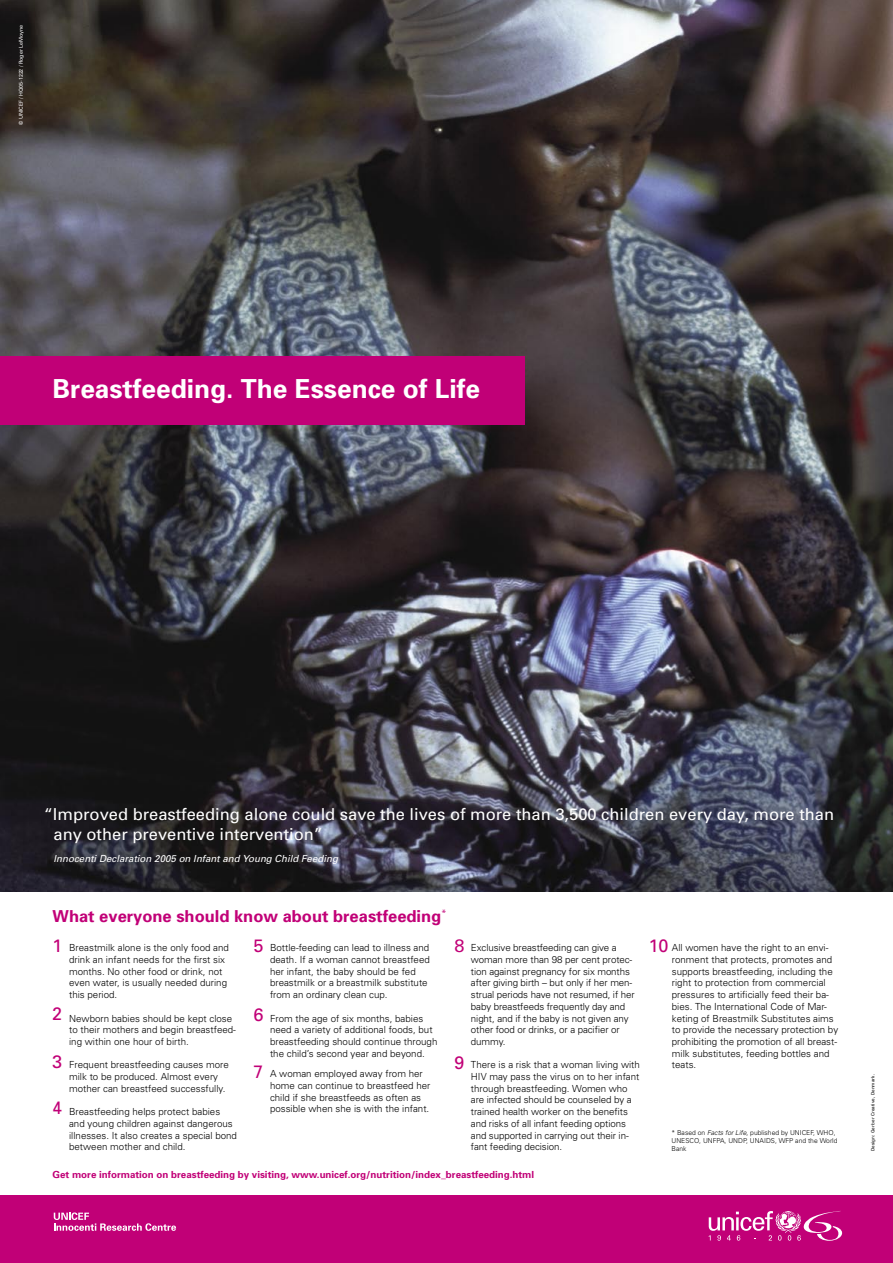
<style>
.page{position:relative;width:893px;height:1263px;background:#fff}
.page>*{position:absolute;margin:0;border:0;box-sizing:border-box;transform-origin:0 0}
.t1{font:700 26.25px "Univers";color:#fff}
.t2{font:18px "Univers";color:#c10077}
.t3{font:16.5px "Univers";color:#fff}
.t4{font:700 16.5px "Univers";color:#c10077}
.Pa6{font:300 9.75px/11.7px "Univers";color:#000}
.Pa6-2{font:700 9.75px "Univers";color:#c10077}
.t5{font:italic 9.75px "Univers";color:#fff}
.t6{font:300 6.75px/8.1px "Univers";color:#000}
.t7{font:5.25px "Univers";color:#fff}
.t8{font:4.5px "Univers";letter-spacing:.03em;color:#000}
.s1{font-style:italic}
</style>
<div class="page">
<img style="left:0;top:0;width:893px;height:892px">
<div style="left:0;top:356px;width:525px;height:69px;background:#c10077"></div>
<div style="left:0;top:1195px;width:893px;height:68px;background:#c10077"></div>
<svg style="left:54px;top:1212px;width:122px;height:19px"></svg>
<svg style="left:709px;top:1211px;width:133px;height:30px"></svg>
<p class="t7" style="left:18px;top:125px;width:102px;rotate:-90deg">© UNICEF / HQ05-1222 / Roger LeMoyne</p>
<p class="t1" style="left:53px;top:372px;width:429px">Breastfeeding. The Essence of Life</p>
<p class="t3" style="left:44px;top:804px;width:792px">“Improved breastfeeding alone could save the lives of more than 3,500 children every day, more than</p>
<p class="t3" style="left:54px;top:824px;width:271px">any other preventive intervention”</p>
<p class="t5" style="left:54px;top:853px;width:286px">Innocenti Declaration 2005 on Infant and Young Child Feeding</p>
<p class="t4" style="left:53px;top:905px;width:395px">What everyone should know about breastfeeding<sup>*</sup></p>
<p class="Pa6" style="left:69px;top:942px;width:161px">Breastmilk alone is the only food and drink an infant needs for the first six months. No other food or drink, not even water, is usually needed during this period.</p>
<p class="Pa6" style="left:69px;top:1012px;width:168px">Newborn babies should be kept close to their mothers and begin breastfeed&shy;ing within one hour of birth.</p>
<p class="Pa6" style="left:69px;top:1059px;width:161px">Frequent breastfeeding causes more milk to be produced. Almost every mother can breastfeed successfully.</p>
<p class="Pa6" style="left:69px;top:1105px;width:169px">Breastfeeding helps protect babies and young children against dangerous illnesses. It also creates a special bond between mother and child.</p>
<p class="t2" style="left:52px;top:934px;width:12px">1</p>
<p class="t2" style="left:254px;top:934px;width:12px">5</p>
<p class="Pa6" style="left:270px;top:942px;width:161px">Bottle-feeding can lead to illness and death. If a woman cannot breastfeed her infant, the baby should be fed breastmilk or a breastmilk substitute from an ordinary clean cup.</p>
<p class="Pa6" style="left:270px;top:1012px;width:169px">From the age of six months, babies need a variety of additional foods, but breastfeeding should continue through the child’s second year and beyond.</p>
<p class="Pa6" style="left:270px;top:1068px;width:162px">A woman employed away from her home can continue to breastfeed her child if she breastfeeds as often as possible when she is with the infant.</p>
<p class="t2" style="left:52px;top:1003px;width:12px">2</p>
<p class="t2" style="left:52px;top:1051px;width:12px">3</p>
<p class="t2" style="left:52px;top:1096px;width:12px">4</p>
<p class="t2" style="left:254px;top:1004px;width:12px">6</p>
<p class="t2" style="left:254px;top:1060px;width:12px">7</p>
<p class="t2" style="left:454px;top:934px;width:12px">8</p>
<p class="t2" style="left:648px;top:934px;width:22px">10</p>
<p class="Pa6" style="left:471px;top:942px;width:165px">Exclusive breastfeeding can give a woman more than 98 per cent protec&shy;tion against pregnancy for six months after giving birth – but only if her men&shy;strual periods have not resumed, if her baby breastfeeds frequently day and night, and if the baby is not given any other food or drinks, or a pacifier or dummy.</p>
<p class="Pa6" style="left:471px;top:1059px;width:171px">There is a risk that a woman living with HIV may pass the virus on to her infant through breastfeeding. Women who are infected should be counseled by a trained health worker on the benefits and risks of all infant feeding options and supported in carrying out their in&shy;fant feeding decision.</p>
<p class="Pa6" style="left:672px;top:942px;width:168px">All women have the right to an envi&shy;ronment that protects, promotes and supports breastfeeding, including the right to protection from commercial pressures to artificially feed their ba&shy;bies. The International Code of Mar&shy;keting of Breastmilk Substitutes aims to provide the necessary protection by prohibiting the promotion of all breast&shy;milk substitutes, feeding bottles and teats.</p>
<p class="t2" style="left:454px;top:1051px;width:12px">9</p>
<p class="t6" style="left:671px;top:1128px;width:168px">* Based on <span class="s1">Facts for Life,</span> published by UNICEF, WHO,<br>UNESCO, UNFPA, UNDP, UNAIDS, WFP and the World<br>Bank</p>
<p class="Pa6-2" style="left:53px;top:1168px;width:483px">Get more information on breastfeeding by visiting, www.unicef.org/nutrition/index_breastfeeding.html</p>
<p class="t8" style="left:870px;top:1151px;width:79px;rotate:-90deg">Design: Gerber Creative, Denmark.</p>
</div>
